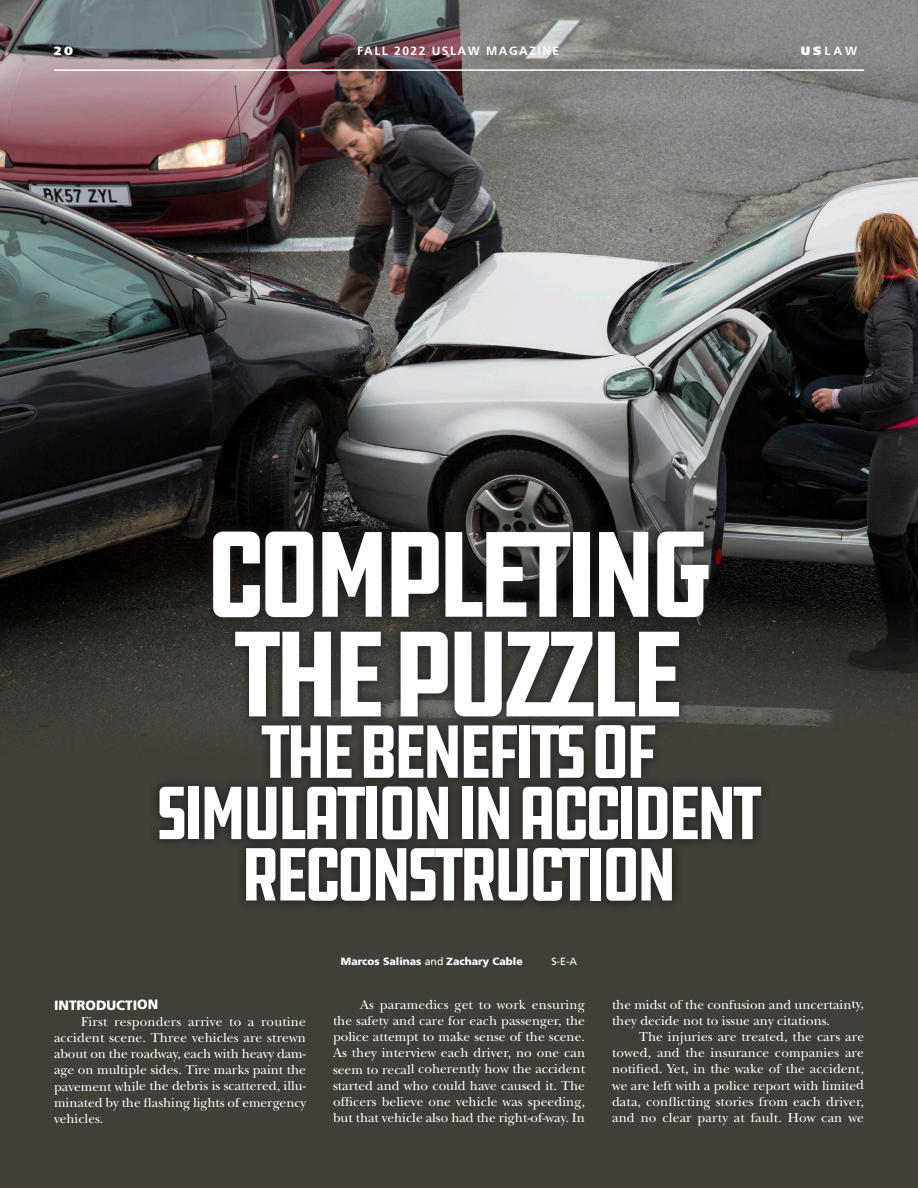
<style>
.page{position:relative;width:918px;height:1188px;background:#423f38}
.page>*{position:absolute;margin:0;border:0;box-sizing:border-box;transform-origin:0 0}
.HEADLINE_UTOPIA{font:condensed 125.55px "DDC Hardware";letter-spacing:-.08em;color:#fff}
.HEADLINE_UTOPIA-2{font:condensed 77.55px/61.3px "DDC Hardware";letter-spacing:-.08em;color:#fff;text-align:center}
.BODY{font:13.5px/16.2px "New Baskerville";color:#fff;text-align:justify}
.subhead_10{font:900 13.5px "Frutiger";color:#fff}
.t1{font:700 12px "Frutiger";letter-spacing:.125em;color:#fff}
.t2{font:900 12px "Frutiger";color:#fff}
.author_name{font:900 10.5px "Frutiger";color:#fff}
.author_name-2{font:10.5px "Frutiger";color:#fff}
.s1{font-weight:900}
.s2{font-weight:400}
</style>
<div class="page">
<img style="left:0;top:0;width:918px;height:744px">
<hr style="left:54px;top:69px;width:810px;height:2px;background:#fff">
<div style="left:149px;top:522px;width:622px;height:389px;background:#231f20;opacity:.34"></div>
<p class="t2" style="left:54px;top:43px;width:20px">20</p>
<p class="t1" style="left:357px;top:44px;width:204px">FALL 2022 USLAW MAGAZINE</p>
<p class="t1" style="left:801px;top:44px;width:58px"><span class="s1">US</span>LAW</p>
<p class="HEADLINE_UTOPIA" style="left:204px;top:498px;width:511px">COMPLETING</p>
<p class="HEADLINE_UTOPIA" style="left:232px;top:598px;width:455px">THE PUZZLE</p>
<p class="HEADLINE_UTOPIA-2" style="left:260px;top:722px;width:399px">THE BENEFITS OF</p>
<p class="HEADLINE_UTOPIA-2" style="left:155px;top:784px;width:609px">SIMULATION IN ACCIDENT<br>RECONSTRUCTION</p>
<p class="subhead_10" style="left:54px;top:997px;width:106px">INTRODUCTION</p>
<p class="BODY" style="left:54px;top:1013px;width:254px;text-indent:27px">First responders arrive to a routine accident scene. Three vehicles are strewn about on the roadway, each with heavy dam&shy;age on multiple sides. Tire marks paint the pavement while the debris is scattered, illu&shy;minated by the flashing lights of emergency vehicles.</p>
<p class="author_name" style="left:341px;top:955px;width:183px">Marcos Salinas <span class="s2">and</span> Zachary Cable</p>
<p class="author_name-2" style="left:551px;top:955px;width:27px">S-E-A</p>
<p class="BODY" style="left:333px;top:996px;width:254px;text-indent:27px">As paramedics get to work ensuring the safety and care for each passenger, the police attempt to make sense of the scene.<br>As they interview each driver, no one can seem to recall coherently how the accident started and who could have caused it. The officers believe one vehicle was speeding, but that vehicle also had the right-of-way. In</p>
<p class="BODY" style="left:612px;top:996px;width:254px">the midst of the confusion and uncertainty, they decide not to issue any citations.</p>
<p class="BODY" style="left:612px;top:1029px;width:254px;text-indent:27px">The injuries are treated, the cars are towed, and the insurance companies are notified. Yet, in the wake of the accident, we are left with a police report with limited data, conflicting stories from each driver, and no clear party at fault. How can we</p>
</div>
